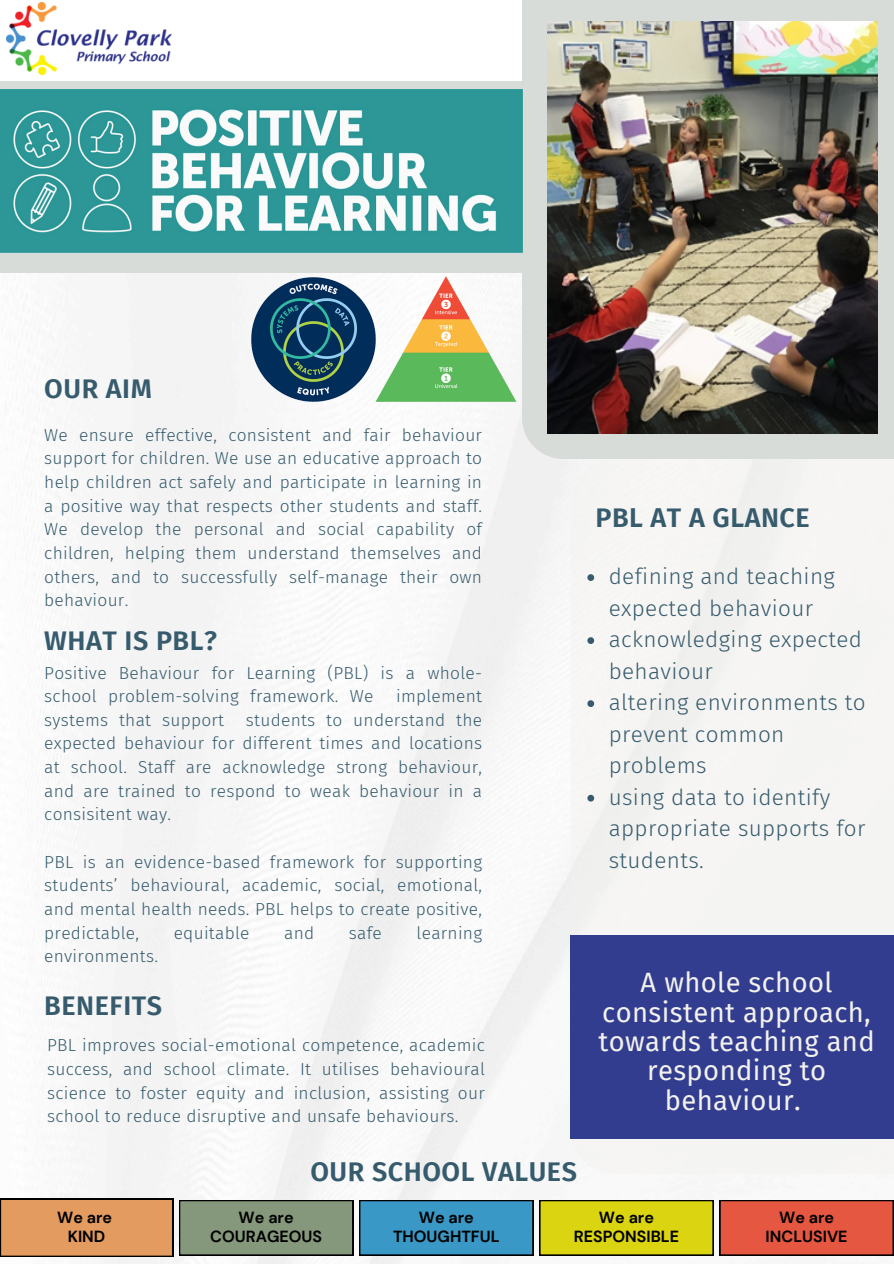
<style>
.page{position:relative;width:894px;height:1264px;background:#fff}
.page>*{position:absolute;margin:0;border:0;box-sizing:border-box;transform-origin:0 0}
.t1{font:27.3px/29.2px "Fira Sans";letter-spacing:.015em;color:#f2f1ec;text-align:center}
.t2{font:600 27px "Fira Sans";letter-spacing:.02em;color:#365b6d}
.t3{font:300 22.5px/31.5px "Fira Sans";letter-spacing:.015em;color:#365b6d}
.t4{font:300 17.4px/23.7px "Fira Sans";letter-spacing:.015em;color:#365b6d;text-align:justify}
.t5{font:700 16.05px/19.2px "DM Sans";color:#000;text-align:center}
</style>
<div class="page">
<img style="left:0;top:273px;width:893px;height:990px">
<div style="left:521px;top:0;width:372px;height:459px;background:#d8dcd8"></div>
<div style="left:0;top:82px;width:521px;height:191px;background:#d8dcd8"></div>
<img style="left:547px;top:22px;width:329px;height:412px">
<div style="left:570px;top:459px;width:323px;height:714px;background:#f5f5f3"></div>
<img style="left:6px;top:3px;width:166px;height:72px">
<div style="left:570px;top:935px;width:323px;height:204px;background:#323d90"></div>
<svg style="left:0;top:1198px;width:173px;height:58px;background:#d79259"></svg>
<div style="left:179px;top:1200px;width:174px;height:55px;background:#86987b"></div>
<div style="left:359px;top:1200px;width:174px;height:55px;background:#3998c6"></div>
<div style="left:539px;top:1200px;width:174px;height:55px;background:#dad411"></div>
<div style="left:719px;top:1200px;width:174px;height:55px;background:#e55740"></div>
<img style="left:0;top:89px;width:522px;height:163px">
<img style="left:250px;top:275px;width:266px;height:127px">
<svg style="left:587px;top:574px;width:7px;height:7px"></svg>
<svg style="left:587px;top:637px;width:7px;height:7px"></svg>
<svg style="left:587px;top:700px;width:7px;height:7px"></svg>
<svg style="left:587px;top:794px;width:7px;height:7px"></svg>
<p class="t2" style="left:44px;top:373px;width:109px">OUR AIM</p>
<p class="t4" style="left:44px;top:423px;width:439px">We ensure effective, consistent and fair behaviour support for children. We use an educative approach to help children act safely and participate in learning in a positive way that respects other students and staff.<br>We develop the personal and social capability of children, helping them understand themselves and others, and to successfully self-manage their own behaviour.</p>
<h1 class="t2" style="left:44px;top:624px;width:174px">WHAT IS PBL?</h1>
<p class="t4" style="left:44px;top:661px;width:439px">Positive Behaviour for Learning (PBL) is a whole&shy;school problem-solving framework. We</p>
<p class="t4" style="left:396px;top:684px;width:87px">implement</p>
<p class="t4" style="left:44px;top:708px;width:181px">systems that support</p>
<p class="t4" style="left:44px;top:708px;width:439px;text-indent:201px">students to understand the expected behaviour for different times and locations at school. Staff are acknowledge strong behaviour, and are trained to respond to weak behaviour in a consisitent way.</p>
<h1 class="t4" style="left:44px;top:850px;width:439px">PBL is an evidence-based framework for supporting students’ behavioural, academic, social, emotional, and mental health needs. PBL helps to create positive, predictable,</h1>
<h1 class="t4" style="left:174px;top:920px;width:77px">equitable</h1>
<h1 class="t4" style="left:284px;top:920px;width:32px">and</h1>
<h1 class="t4" style="left:349px;top:920px;width:34px">safe</h1>
<h1 class="t4" style="left:416px;top:920px;width:67px">learning</h1>
<h1 class="t4" style="left:44px;top:944px;width:115px">environments.</h1>
<h4 class="t2" style="left:44px;top:989px;width:119px">BENEFITS</h4>
<h4 class="t4" style="left:47px;top:1033px;width:439px">PBL improves social-emotional competence, academic success, and school climate. It utilises behavioural science to foster equity and inclusion, assisting our school to reduce disruptive and unsafe behaviours.</h4>
<h4 class="t2" style="left:310px;top:1156px;width:268px">OUR SCHOOL VALUES</h4>
<h4 class="t2" style="left:595px;top:501px;width:216px">PBL AT A GLANCE</h4>
<p class="t3" style="left:608px;top:561px;width:227px">defining and teaching expected behaviour</p>
<p class="t3" style="left:608px;top:624px;width:255px">acknowledging expected behaviour</p>
<h2 class="t3" style="left:608px;top:687px;width:258px">altering environments to prevent common problems</h2>
<h1 class="t3" style="left:608px;top:781px;width:258px">using data to identify appropriate supports for students.</h1>
<h4 class="t1" style="left:598px;top:968px;width:278px">A whole school consistent approach, towards teaching and responding to behaviour.</h4>
<p class="t5" style="left:57px;top:1207px;width:56px">We are<br>KIND</p>
<p class="t5" style="left:210px;top:1207px;width:113px">We are<br>COURAGEOUS</p>
<p class="t5" style="left:393px;top:1207px;width:108px">We are<br>THOUGHTFUL</p>
<h1 class="t5" style="left:573px;top:1207px;width:107px">We are<br>RESPONSIBLE</h1>
<p class="t5" style="left:765px;top:1207px;width:83px">We are<br>INCLUSIVE</p>
</div>
